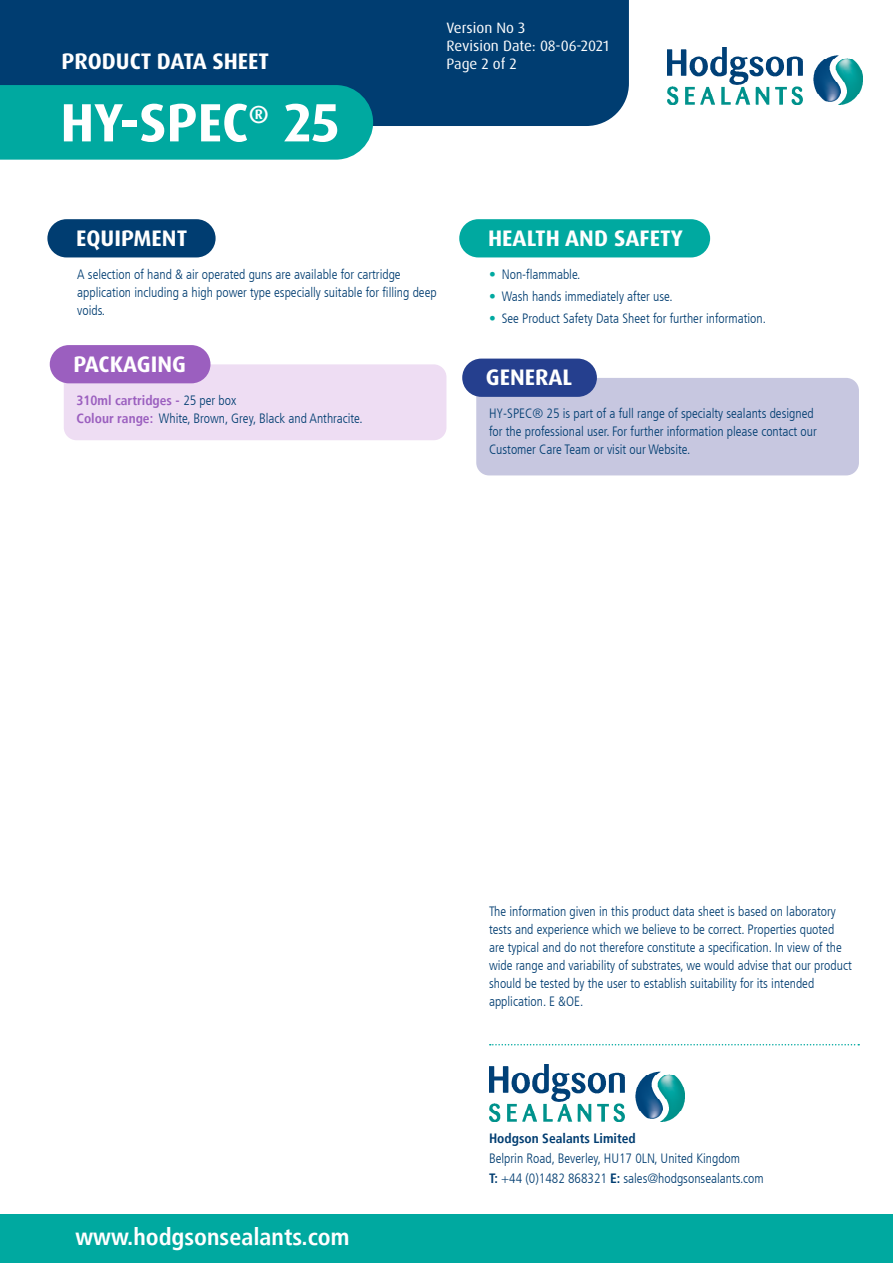
<style>
.page{position:relative;width:893px;height:1263px;background:#fff}
.page>*{position:absolute;margin:0;border:0;box-sizing:border-box;transform-origin:0 0}
.t1{font:700 54px "Dax Pro";color:#fff}
.t2{font:700 condensed 24px "Frutiger LT";color:#fff}
.t3{font:700 22.5px "Dax Pro";color:#fff}
.t4{font:15px/18px "Dax Pro";color:#fff}
.t5{font:300 condensed 13.5px/18px "Frutiger LT";color:#003d71}
.t6{font:700 condensed 13.5px "Frutiger LT";color:#003d71}
.s1{font-weight:700;color:#9b5fbf}
.s2{color:#00a9a0}
.s3{font-weight:700}
</style>
<div class="page">
<div style="left:0;top:1214px;width:893px;height:49px;background:#00a9a0"></div>
<div style="left:64px;top:364px;width:382px;height:76px;background:#eeddf3;border-radius:13px"></div>
<div style="left:50px;top:345px;width:160px;height:38px;background:#9b5fbf;border-radius:19px"></div>
<div style="left:476px;top:378px;width:383px;height:97px;background:#c7c7e0;border-radius:13px"></div>
<div style="left:462px;top:359px;width:135px;height:38px;background:#253f8e;border-radius:19px"></div>
<div style="left:47px;top:219px;width:169px;height:38px;background:#003d71;border-radius:19px"></div>
<div style="left:459px;top:219px;width:251px;height:38px;background:#00a9a0;border-radius:19px"></div>
<svg style="left:490px;top:1044px;width:369px;height:1px"></svg>
<img style="left:489px;top:1064px;width:195px;height:57px">
<div style="left:0;top:0;width:629px;height:126px;background:#003d71"></div>
<img style="left:668px;top:47px;width:195px;height:57px">
<div style="left:0;top:85px;width:373px;height:75px;background:#00a9a0"></div>
<p class="t3" style="left:62px;top:46px;width:209px">PRODUCT DATA SHEET</p>
<p class="t1" style="left:60px;top:88px;width:281px">HY-SPEC<sup>®</sup> 25</p>
<p class="t4" style="left:446px;top:19px;width:80px">Version No 3</p>
<p class="t4" style="left:446px;top:37px;width:164px">Revision Date: 08-06-2021<br>Page 2 of 2</p>
<p class="t3" style="left:76px;top:223px;width:112px">EQUIPMENT</p>
<p class="t5" style="left:77px;top:265px;width:361px">A selection of hand &amp; air operated guns are available for cartridge application including a high power type especially suitable for filling deep voids.</p>
<p class="t3" style="left:73px;top:349px;width:114px">PACKAGING</p>
<p class="t5" style="left:77px;top:391px;width:288px"><span class="s1">310ml cartridges -</span> 25 per box<br><span class="s1">Colour range:</span> White, Brown, Grey, Black and Anthracite.</p>
<p class="t3" style="left:488px;top:223px;width:196px">HEALTH AND SAFETY</p>
<p class="t5" style="left:489px;top:265px;width:93px"><span class="s2">•</span> Non-flammable.</p>
<p class="t5" style="left:489px;top:288px;width:185px"><span class="s2">•</span> Wash hands immediately after use.</p>
<p class="t5" style="left:489px;top:310px;width:279px"><span class="s2">•</span> See Product Safety Data Sheet for further information.</p>
<p class="t3" style="left:486px;top:363px;width:88px">GENERAL</p>
<p class="t5" style="left:489px;top:405px;width:329px">HY-SPEC® 25 is part of a full range of specialty sealants designed for the professional user. For further information please contact our<br>Customer Care Team or visit our Website.</p>
<p class="t2" style="left:75px;top:1222px;width:275px">www.hodgsonsealants.com</p>
<p class="t5" style="left:489px;top:902px;width:364px">The information given in this product data sheet is based on laboratory tests and experience which we believe to be correct. Properties quoted are typical and do not therefore constitute a specification. In view of the wide range and variability of substrates, we would advise that our product should be tested by the user to establish suitability for its intended application. E &amp;OE.</p>
<p class="t6" style="left:489px;top:1130px;width:148px">Hodgson Sealants Limited</p>
<p class="t5" style="left:489px;top:1150px;width:253px">Belprin Road, Beverley, HU17 0LN, United Kingdom</p>
<p class="t5" style="left:489px;top:1170px;width:276px"><span class="s3">T:</span> +44 (0)1482 868321 <span class="s3">E:</span> sales@hodgsonsealants.com</p>
</div>
